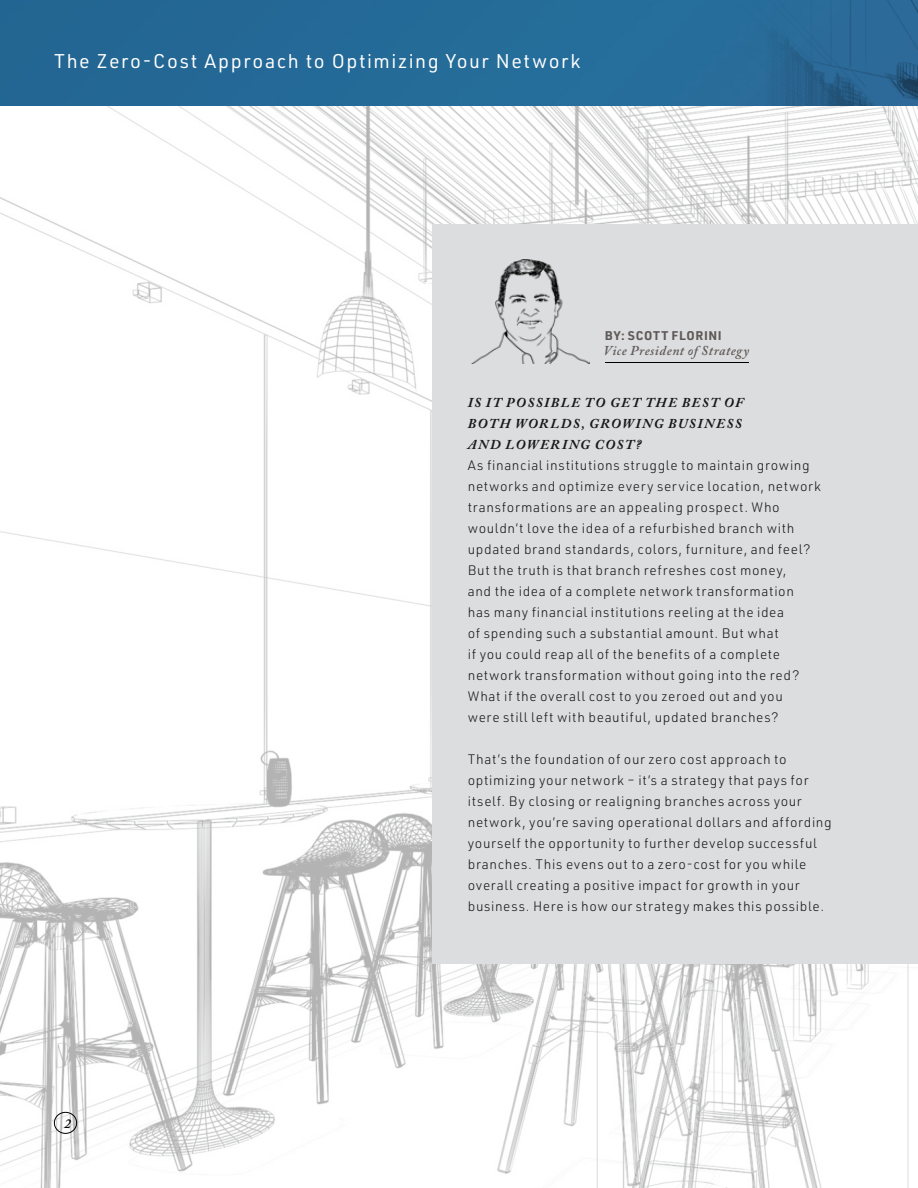
<style>
.page{position:relative;width:918px;height:1188px;background:#fff}
.page>*{position:absolute;margin:0;border:0;box-sizing:border-box;transform-origin:0 0}
.t1{font:19.5px "URWDIN";letter-spacing:.08em;color:#fff}
.t2{font:300 13.5px/21px "URWDIN";letter-spacing:.045em;color:#19191a}
.t3{font:italic 700 13.5px/21px "Adobe Caslon Pro";letter-spacing:.095em;color:#19191a}
.t4{font:italic 600 13.5px "Adobe Caslon Pro";letter-spacing:.045em;color:#5f5958}
.t5{font:italic 600 13.5px "Adobe Caslon Pro";color:#000}
.t6{font:700 12.45px "URWDIN";letter-spacing:.06em;color:#5f5958}
</style>
<div class="page">
<img style="left:0;top:0;width:918px;height:1188px">
<img style="left:738px;top:0;width:180px;height:106px">
<div style="left:432px;top:225px;width:486px;height:739px;background:#dcddde"></div>
<img style="left:472px;top:259px;width:117px;height:104px">
<hr style="left:605px;top:363px;width:144px;height:1px;background:#000">
<svg style="left:54px;top:1112px;width:23px;height:21px"></svg>
<div style="left:54px;top:1112px;width:23px;height:22px;border:1px solid #000;border-radius:50%"></div>
<h1 class="t1" style="left:54px;top:48px;width:528px">The Zero-Cost Approach to Optimizing Your Network</h1>
<p class="t6" style="left:605px;top:327px;width:118px">BY: SCOTT FLORINI</p>
<p class="t4" style="left:603px;top:343px;width:147px">Vice President of Strategy</p>
<p class="t5" style="left:65px;top:1116px;width:8px">2</p>
<p class="t3" style="left:468px;top:392px;width:277px">IS IT POSSIBLE TO GET THE BEST OF<br>BOTH WORLDS, GROWING BUSINESS<br>AND LOWERING COST?</p>
<p class="t2" style="left:468px;top:454px;width:355px">As financial institutions struggle to maintain growing networks and optimize every service location, network transformations are an appealing prospect. Who wouldn’t love the idea of a refurbished branch with updated brand standards, colors, furniture, and feel?<br>But the truth is that branch refreshes cost money,<br>and the idea of a complete network transformation<br>has many financial institutions reeling at the idea<br>of spending such a substantial amount. But what<br>if you could reap all of the benefits of a complete network transformation without going into the red?<br>What if the overall cost to you zeroed out and you<br>were still left with beautiful, updated branches?</p>
<p class="t2" style="left:468px;top:748px;width:365px">That’s the foundation of our zero cost approach to optimizing your network – it’s a strategy that pays for itself. By closing or realigning branches across your network, you’re saving operational dollars and affording yourself the opportunity to further develop successful branches. This evens out to a zero-cost for you while overall creating a positive impact for growth in your business. Here is how our strategy makes this possible.</p>
</div>
